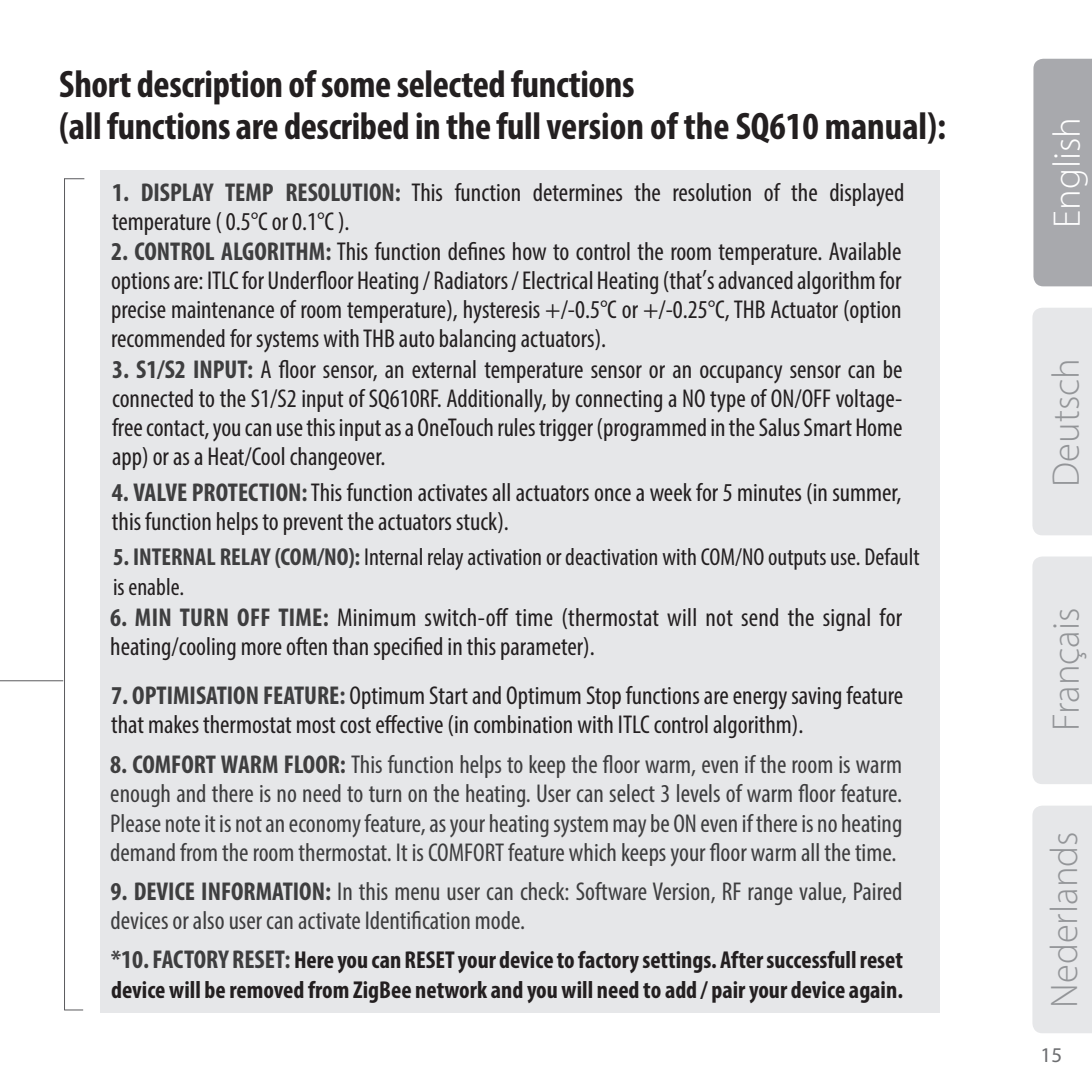
<style>
.page{position:relative;width:1092px;height:1092px;background:#fff}
.page>*{position:absolute;margin:0;border:0;box-sizing:border-box;transform-origin:0 0}
.t1{font:700 condensed 38.5px/42px "Myriad Pro";letter-spacing:-.01em;color:#231f20}
.t2{font:300 38.5px "Myriad Pro";color:#939598}
.t3{font:300 38.5px "Myriad Pro";color:#fff}
.t4{font:condensed 25.9px/29.1px "Myriad Pro";color:#231f20}
.t5{font:condensed 25.9px/29.1px "Myriad Pro";color:#3e3e3f}
.t6{font:700 condensed 24.5px/29.4px "Myriad Pro";color:#231f20}
.t7{font:condensed 24.5px/29.4px "Myriad Pro";color:#231f20}
.t8{font:21px "Myriad Pro";color:#6c6d70}
.s1{font-weight:700;color:#3e3e3f}
.s2{font-size:28px}
.s3{font-weight:700}
.s4{font-size:25.9px;color:#3e3e3f}
</style>
<div class="page">
<div style="left:101px;top:171px;width:838px;height:841px;background:#e6e7e9"></div>
<hr style="left:0;top:680px;width:63px;height:1px;background:#5a5a5d">
<hr style="left:64px;top:178px;width:1px;height:832px;background:#5a5a5d">
<svg style="left:64px;top:178px;width:20px;height:1px"></svg>
<svg style="left:65px;top:1009px;width:18px;height:1px"></svg>
<div style="left:1032px;top:308px;width:59px;height:227px;background:#e6e7e9"></div>
<div style="left:1032px;top:556px;width:59px;height:228px;background:#e6e7e9"></div>
<div style="left:1032px;top:806px;width:59px;height:227px;background:#e6e7e9"></div>
<div style="left:1033px;top:59px;width:58px;height:227px;background:#a8a9ad"></div>
<p class="t1" style="left:59px;top:62px;width:888px">Short description of some selected functions<br>(all functions are described in the full version of the SQ610 manual):</p>
<p class="t4" style="left:112px;top:177px;width:794px"><span class="s1">1. DISPLAY TEMP RESOLUTION:</span> This function determines the resolution of the displayed temperature ( 0.5°C or 0.1°C ).</p>
<p class="t4" style="left:111px;top:236px;width:791px;text-align:justify"><span class="s1">2. CONTROL ALGORITHM:</span> This function defines how to control the room temperature. Available options are: ITLC for Underfloor Heating / Radiators / Electrical Heating (that<span class="s2">’</span>s advanced algorithm for precise maintenance of room temperature), hysteresis +/-0.5°C or +/-0.25°C, THB Actuator (option recommended for systems with THB auto balancing actuators).</p>
<p class="t4" style="left:112px;top:354px;width:792px;text-align:justify"><span class="s1">3. S1/S2 INPUT:</span> A floor sensor, an external temperature sensor or an occupancy sensor can be connected to the S1/S2 input of SQ610RF. Additionally, by connecting a NO type of ON/OFF voltage&shy;free contact, you can use this input as a OneTouch rules trigger (programmed in the Salus Smart Home app) or as a Heat/Cool changeover.</p>
<p class="t4" style="left:112px;top:477px;width:791px"><span class="s1">4. VALVE PROTECTION:</span>This function activates all actuators once a week for 5 minutes (in summer, this function helps to prevent the actuators stuck).</p>
<p class="t7" style="left:113px;top:542px;width:808px"><span class="s1">5. INTERNAL RELAY (COM/NO):</span> Internal relay activation or deactivation with COM/NO outputs use. Default is enable.</p>
<p class="t4" style="left:110px;top:602px;width:793px"><span class="s1">6. MIN TURN OFF TIME:</span> Minimum switch-off time (thermostat will not send the signal for heating/cooling more often than specified in this parameter).</p>
<p class="t4" style="left:111px;top:680px;width:793px"><span class="s1">7. OPTIMISATION FEATURE:</span> Optimum Start and Optimum Stop functions are energy saving feature that makes thermostat most cost effective (in combination with ITLC control algorithm).</p>
<p class="t5" style="left:110px;top:750px;width:793px;text-align:justify"><span class="s3">8. COMFORT WARM FLOOR:</span> This function helps to keep the floor warm, even if the room is warm enough and there is no need to turn on the heating. User can select 3 levels of warm floor feature.<br>Please note it is not an economy feature, as your heating system may be ON even if there is no heating demand from the room thermostat. It is COMFORT feature which keeps your floor warm all the time.</p>
<p class="t5" style="left:111px;top:876px;width:793px"><span class="s3">9. DEVICE INFORMATION:</span> In this menu user can check: Software Version, RF range value, Paired devices or also user can activate Identification mode.</p>
<p class="t6" style="left:111px;top:944px;width:793px"><span class="s4">*10. FACTORY RESET:</span> Here you can RESET your device to factory settings. After successfull reset device will be removed from ZigBee network and you will need to add / pair your device again.</p>
<p class="t3" style="left:1043px;top:228px;width:112px;rotate:-90deg">English</p>
<p class="t2" style="left:1042px;top:486px;width:130px;rotate:-90deg">Deutsch</p>
<p class="t2" style="left:1042px;top:731px;width:125px;rotate:-90deg">Français</p>
<p class="t2" style="left:1041px;top:1007px;width:178px;rotate:-90deg">Nederlands</p>
<p class="t8" style="left:1040px;top:1042px;width:23px">15</p>
</div>
